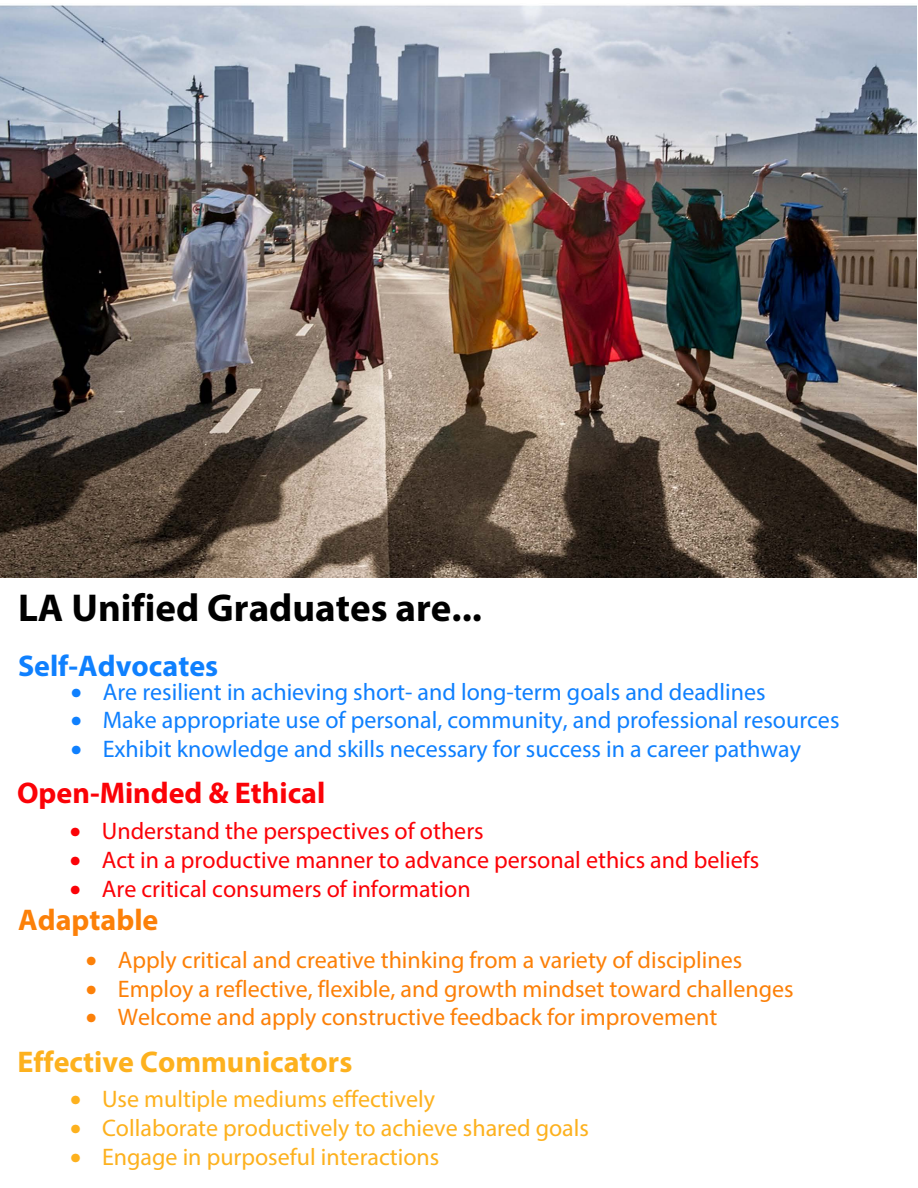
<style>
.page{position:relative;width:918px;height:1188px;background:#fff}
.page>*{position:absolute;margin:0;border:0;box-sizing:border-box;transform-origin:0 0}
.t1{font:700 39px "Myriad Pro";color:#000}
.t2{font:700 30px "Myriad Pro";color:#fdb11e}
.t3{font:700 30px "Myriad Pro";color:#fb0207}
.t4{font:700 30px "Myriad Pro";color:#0f80fe}
.t5{font:700 30px "Myriad Pro";color:#fc8008}
.t6{font:24px "Myriad Pro";color:#0f80fe}
.t7{font:24px "Myriad Pro";color:#fc8008}
.t8{font:24px "Myriad Pro";color:#fb0207}
.t9{font:24px "Myriad Pro";color:#fdb11e}
</style>
<div class="page">
<img style="left:0;top:5px;width:916px;height:573px">
<h1 class="t1" style="left:18px;top:583px;width:465px">LA Unified Graduates are...</h1>
<p class="t4" style="left:18px;top:646px;width:202px">Self-Advocates</p>
<p class="t6" style="left:71px;top:677px;width:696px">• Are resilient in achieving short- and long-term goals and deadlines</p>
<p class="t6" style="left:71px;top:706px;width:770px">• Make appropriate use of personal, community, and professional resources</p>
<p class="t6" style="left:71px;top:734px;width:732px">• Exhibit knowledge and skills necessary for success in a career pathway</p>
<p class="t3" style="left:17px;top:773px;width:310px">Open-Minded &amp; Ethical</p>
<p class="t8" style="left:70px;top:816px;width:415px">• Understand the perspectives of others</p>
<p class="t8" style="left:70px;top:845px;width:691px">• Act in a productive manner to advance personal ethics and beliefs</p>
<p class="t8" style="left:70px;top:874px;width:402px">• Are critical consumers of information</p>
<p class="t5" style="left:18px;top:900px;width:142px">Adaptable</p>
<p class="t7" style="left:86px;top:945px;width:658px">• Apply critical and creative thinking from a variety of disciplines</p>
<p class="t7" style="left:86px;top:974px;width:709px">• Employ a reflective, flexible, and growth mindset toward challenges</p>
<p class="t7" style="left:86px;top:1003px;width:633px">• Welcome and apply constructive feedback for improvement</p>
<p class="t2" style="left:17px;top:1043px;width:337px">Effective Communicators</p>
<p class="t9" style="left:70px;top:1084px;width:366px">• Use multiple mediums effectively</p>
<p class="t9" style="left:70px;top:1113px;width:521px">• Collaborate productively to achieve shared goals</p>
<p class="t9" style="left:70px;top:1142px;width:371px">• Engage in purposeful interactions</p>
</div>
